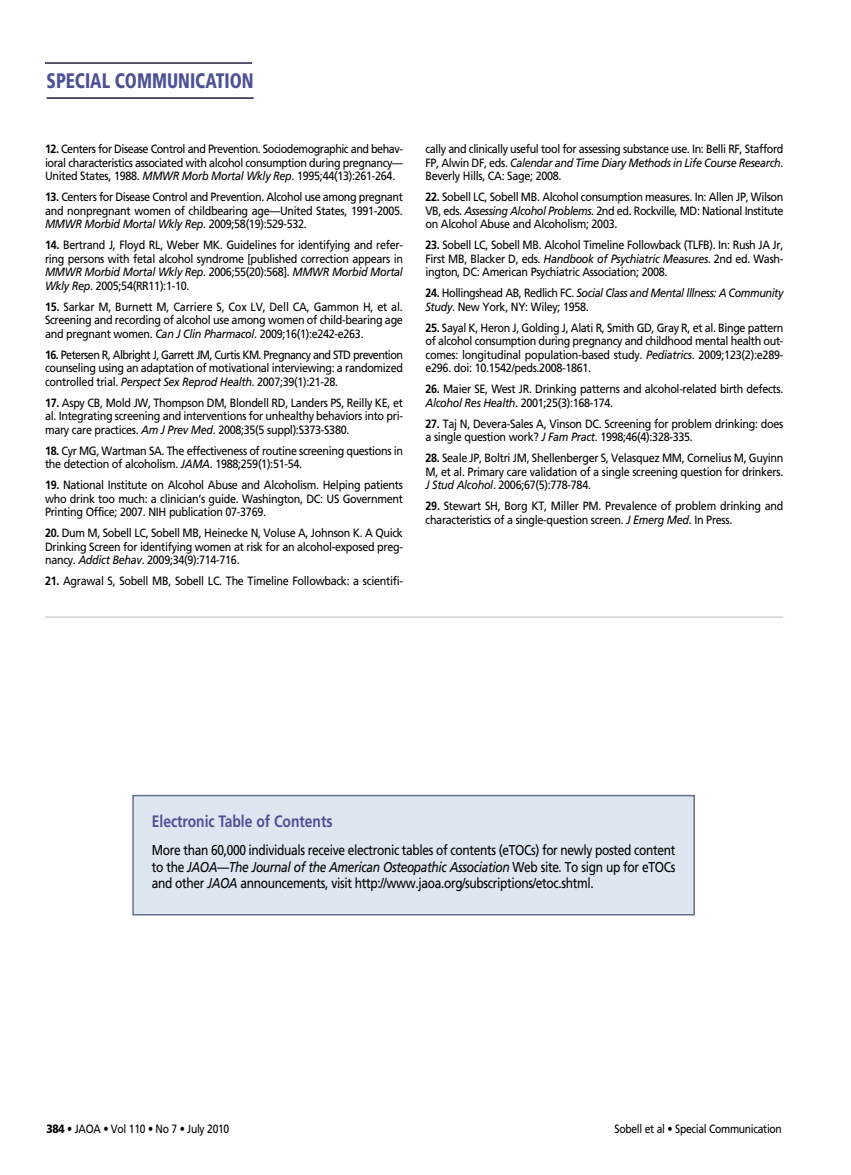
<style>
.page{position:relative;width:851px;height:1175px;background:#fff}
.page>*{position:absolute;margin:0;border:0;box-sizing:border-box;transform-origin:0 0}
.t1{font:900 condensed 21px "Frutiger";color:#4d5094;scale:.84 1}
.t2{font:700 16.5px "Frutiger LT Std";color:#4d5094;scale:.84 1}
.t3{font:14.25px/16.5px "Frutiger LT Std";letter-spacing:-.03em;color:#000;text-align:justify;scale:.84 1}
.t4{font:12px/13.5px "Frutiger LT Std";letter-spacing:-.03em;color:#000;text-align:justify;scale:.9 1}
.t5{font:12px "Frutiger LT Std";letter-spacing:-.03em;color:#000;scale:.86 1}
.s1{font-family:"Frutiger";font-weight:700}
.s2{font-style:italic}
.s3{font-family:"Frutiger";font-weight:900}
</style>
<div class="page">
<hr style="left:46px;top:97px;width:208px;height:2px;background:#261d3e">
<hr style="left:45px;top:62px;width:207px;height:2px;background:#261d3e">
<hr style="left:45px;top:616px;width:738px;height:2px;background:#cdd4d4">
<div style="left:134px;top:796px;width:559px;height:118px;background:#dee7f1"></div>
<div style="left:132px;top:795px;width:562px;height:120px;border:2px solid #62708b"></div>
<h1 class="t1" style="left:47px;top:73px;width:248px">SPECIAL COMMUNICATION</h1>
<p class="t4" style="left:45px;top:143px;width:399px"><span class="s1">12.</span> Centers for Disease Control and Prevention. Sociodemographic and behav&shy;ioral characteristics associated with alcohol consumption during pregnancy— United States, 1988. <span class="s2">MMWR Morb Mortal Wkly Rep</span>. 1995;44(13):261-264.</p>
<p class="t4" style="left:45px;top:191px;width:399px"><span class="s1">13.</span> Centers for Disease Control and Prevention. Alcohol use among pregnant and nonpregnant women of childbearing age—United States, 1991-2005.<br><span class="s2">MMWR Morbid Mortal Wkly Rep</span>. 2009;58(19):529-532.</p>
<p class="t4" style="left:45px;top:239px;width:399px"><span class="s1">14.</span> Bertrand J, Floyd RL, Weber MK. Guidelines for identifying and refer&shy;ring persons with fetal alcohol syndrome [published correction appears in <span class="s2">MMWR Morbid Mortal Wkly Rep</span>. 2006;55(20):568]. <span class="s2">MMWR Morbid Mortal Wkly Rep</span>. 2005;54(RR11):1-10.</p>
<p class="t4" style="left:45px;top:301px;width:399px"><span class="s1">15.</span> Sarkar M, Burnett M, Carriere S, Cox LV, Dell CA, Gammon H, et al.<br>Screening and recording of alcohol use among women of child-bearing age and pregnant women. <span class="s2">Can J Clin Pharmacol</span>. 2009;16(1):e242-e263.</p>
<p class="t4" style="left:45px;top:349px;width:399px"><span class="s1">16.</span> Petersen R, Albright J, Garrett JM, Curtis KM. Pregnancy and STD prevention counseling using an adaptation of motivational interviewing: a randomized controlled trial. <span class="s2">Perspect Sex Reprod Health</span>. 2007;39(1):21-28.</p>
<p class="t4" style="left:45px;top:397px;width:399px"><span class="s1">17.</span> Aspy CB, Mold JW, Thompson DM, Blondell RD, Landers PS, Reilly KE, et al. Integrating screening and interventions for unhealthy behaviors into pri&shy;mary care practices. <span class="s2">Am J Prev Med</span>. 2008;35(5 suppl):S373-S380.</p>
<p class="t4" style="left:45px;top:445px;width:399px"><span class="s1">18.</span> Cyr MG, Wartman SA. The effectiveness of routine screening questions in the detection of alcoholism. <span class="s2">JAMA</span>. 1988;259(1):51-54.</p>
<p class="t4" style="left:45px;top:479px;width:399px"><span class="s1">19.</span> National Institute on Alcohol Abuse and Alcoholism. Helping patients who drink too much: a clinician’s guide. Washington, DC: US Government Printing Office; 2007. NIH publication 07-3769.</p>
<p class="t4" style="left:45px;top:527px;width:399px"><span class="s1">20.</span> Dum M, Sobell LC, Sobell MB, Heinecke N, Voluse A, Johnson K. A Quick Drinking Screen for identifying women at risk for an alcohol-exposed preg&shy;nancy. <span class="s2">Addict Behav</span>. 2009;34(9):714-716.</p>
<p class="t4" style="left:45px;top:575px;width:399px"><span class="s1">21.</span> Agrawal S, Sobell MB, Sobell LC. The Timeline Followback: a scientifi-</p>
<p class="t4" style="left:425px;top:143px;width:399px">cally and clinically useful tool for assessing substance use. In: Belli RF, Stafford FP, Alwin DF, eds. <span class="s2">Calendar and Time Diary Methods in Life Course Research</span>.<br>Beverly Hills, CA: Sage; 2008.</p>
<p class="t4" style="left:425px;top:191px;width:399px"><span class="s1">22.</span> Sobell LC, Sobell MB. Alcohol consumption measures. In: Allen JP, Wilson VB, eds. <span class="s2">Assessing Alcohol Problems</span>. 2nd ed. Rockville, MD: National Institute on Alcohol Abuse and Alcoholism; 2003.</p>
<p class="t4" style="left:425px;top:239px;width:399px"><span class="s1">23.</span> Sobell LC, Sobell MB. Alcohol Timeline Followback (TLFB). In: Rush JA Jr, First MB, Blacker D, eds. <span class="s2">Handbook of Psychiatric Measures</span>. 2nd ed. Wash&shy;ington, DC: American Psychiatric Association; 2008.</p>
<p class="t4" style="left:425px;top:287px;width:399px"><span class="s1">24.</span> Hollingshead AB, Redlich FC. <span class="s2">Social Class and Mental lllness: A Community<br>Study</span>. New York, NY: Wiley; 1958.</p>
<p class="t4" style="left:425px;top:322px;width:399px"><span class="s1">25.</span> Sayal K, Heron J, Golding J, Alati R, Smith GD, Gray R, et al. Binge pattern of alcohol consumption during pregnancy and childhood mental health out&shy;comes: longitudinal population-based study. <span class="s2">Pediatrics</span>. 2009;123(2):e289- e296. doi: 10.1542/peds.2008-1861.</p>
<p class="t4" style="left:425px;top:383px;width:399px"><span class="s1">26.</span> Maier SE, West JR. Drinking patterns and alcohol-related birth defects.<br><span class="s2">Alcohol Res Health</span>. 2001;25(3):168-174.</p>
<p class="t4" style="left:425px;top:418px;width:399px"><span class="s1">27.</span> Taj N, Devera-Sales A, Vinson DC. Screening for problem drinking: does a single question work? <span class="s2">J Fam Pract</span>. 1998;46(4):328-335.</p>
<p class="t4" style="left:425px;top:452px;width:399px"><span class="s1">28.</span> Seale JP, Boltri JM, Shellenberger S, Velasquez MM, Cornelius M, Guyinn M, et al. Primary care validation of a single screening question for drinkers.<br><span class="s2">J Stud Alcohol</span>. 2006;67(5):778-784.</p>
<p class="t4" style="left:425px;top:500px;width:399px"><span class="s1">29.</span> Stewart SH, Borg KT, Miller PM. Prevalence of problem drinking and characteristics of a single-question screen. <span class="s2">J Emerg Med</span>. In Press.</p>
<h2 class="t2" style="left:152px;top:814px;width:217px">Electronic Table of Contents</h2>
<p class="t3" style="left:152px;top:843px;width:624px">More than 60,000 individuals receive electronic tables of contents (eTOCs) for newly posted content to the <span class="s2">JAOA—The Journal of the American Osteopathic Association</span> Web site<span class="s2">.</span> To sign up for eTOCs and other <span class="s2">JAOA</span> announcements, visit http://www.jaoa.org/subscriptions/etoc.shtml.</p>
<p class="t5" style="left:46px;top:1124px;width:214px"><span class="s3">384</span> • JAOA • Vol 110 • No 7 • July 2010</p>
<p class="t5" style="left:614px;top:1124px;width:196px">Sobell et al • Special Communication</p>
</div>
